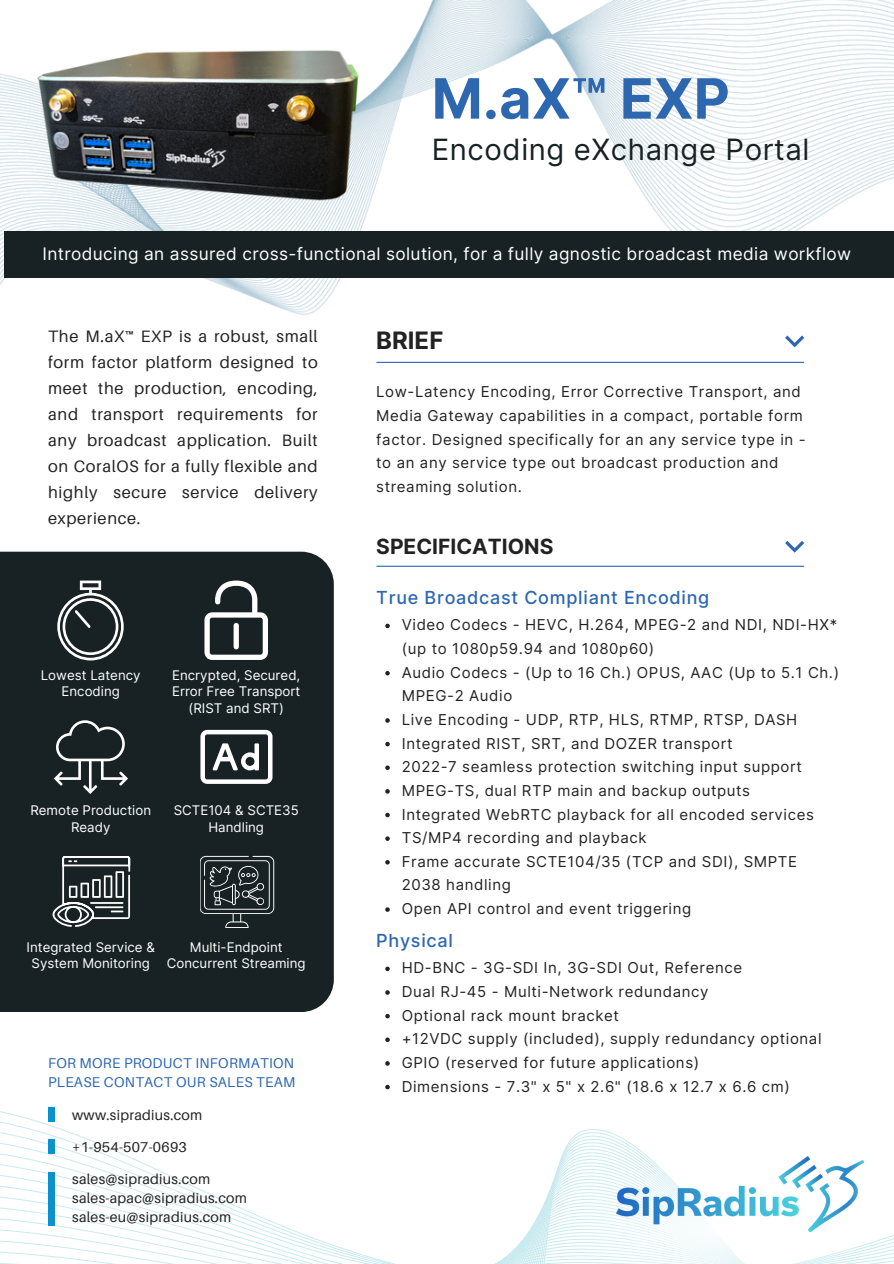
<style>
.page{position:relative;width:894px;height:1264px;background:#fff}
.page>*{position:absolute;margin:0;border:0;box-sizing:border-box;transform-origin:0 0}
.t1{font:700 55.65px "Inter";color:#2d67b0}
.t2{font:29.25px "Inter";letter-spacing:.02em;color:#182123}
.t3{font:700 24px "Inter";color:#222}
.t4{font:700 21px "Inter";color:#222}
.t5{font:500 18px "Inter";letter-spacing:.04em;color:#2d67b0}
.t6{font:17.25px "Inter";letter-spacing:.02em;color:#fff}
.t7{font:16.5px/25.8px "Aileron";letter-spacing:.04em;color:#222;text-align:justify}
.t8{font:15px/23.7px "Inter";letter-spacing:.04em;color:#222}
.t9{font:14.25px "Aileron";letter-spacing:.02em;color:#222}
.t10{font:14.25px/19.2px "Aileron";letter-spacing:.02em;color:#2d67b0}
.t11{font:13.35px/16.6px "Inter";color:#fff;text-align:center}
</style>
<div class="page">
<div style="left:0;top:551px;width:334px;height:461px;background:#182123"></div>
<img style="left:0;top:0;width:893px;height:315px">
<div style="left:4px;top:231px;width:889px;height:46px;background:#182123"></div>
<hr style="left:377px;top:362px;width:426px;height:1px;background:#2d67b0">
<hr style="left:377px;top:565px;width:426px;height:2px;background:#2d67b0">
<svg style="left:785px;top:335px;width:19px;height:12px"></svg>
<svg style="left:785px;top:541px;width:19px;height:11px"></svg>
<svg style="left:0;top:1121px;width:893px;height:142px"></svg>
<img style="left:616px;top:1156px;width:247px;height:75px">
<div style="left:48px;top:1107px;width:7px;height:14px;background:#0c90ce"></div>
<div style="left:48px;top:1139px;width:7px;height:14px;background:#0c90ce"></div>
<div style="left:48px;top:1172px;width:7px;height:53px;background:#0c90ce"></div>
<svg style="left:200px;top:730px;width:72px;height:54px"></svg>
<svg style="left:204px;top:580px;width:63px;height:80px"></svg>
<div style="left:233px;top:623px;width:6px;height:26px;background:#fff;border-radius:3px"></div>
<svg style="left:195px;top:852px;width:82px;height:78px;background:#373f40"></svg>
<svg style="left:57px;top:580px;width:67px;height:80px"></svg>
<svg style="left:54px;top:720px;width:74px;height:73px;background:#3d4546"></svg>
<svg style="left:51px;top:855px;width:79px;height:73px"></svg>
<img style="left:24px;top:13px;width:376px;height:215px">
<svg style="left:385px;top:623px;width:4px;height:5px"></svg>
<svg style="left:385px;top:671px;width:4px;height:4px"></svg>
<svg style="left:385px;top:718px;width:4px;height:4px"></svg>
<svg style="left:385px;top:742px;width:4px;height:4px"></svg>
<svg style="left:385px;top:765px;width:4px;height:5px"></svg>
<svg style="left:385px;top:789px;width:4px;height:4px"></svg>
<svg style="left:385px;top:812px;width:4px;height:5px"></svg>
<svg style="left:385px;top:836px;width:4px;height:5px"></svg>
<svg style="left:385px;top:860px;width:4px;height:4px"></svg>
<svg style="left:385px;top:907px;width:4px;height:4px"></svg>
<svg style="left:385px;top:966px;width:4px;height:5px"></svg>
<svg style="left:385px;top:990px;width:4px;height:4px"></svg>
<svg style="left:385px;top:1013px;width:4px;height:5px"></svg>
<svg style="left:385px;top:1037px;width:4px;height:5px"></svg>
<svg style="left:385px;top:1061px;width:4px;height:4px"></svg>
<svg style="left:385px;top:1084px;width:4px;height:5px"></svg>
<p class="t1" style="left:431px;top:65px;width:299px">M.aX™ EXP</p>
<p class="t2" style="left:431px;top:132px;width:379px">Encoding eXchange Portal</p>
<p class="t6" style="left:42px;top:244px;width:810px">Introducing an assured cross-functional solution, for a fully agnostic broadcast media workflow</p>
<p class="t7" style="left:48px;top:323px;width:271px">The M.aX™ EXP is a robust, small form factor platform designed to meet the production, encoding, and transport requirements for any broadcast application. Built on CoralOS for a fully flexible and highly secure service delivery experience.</p>
<p class="t11" style="left:41px;top:666px;width:101px">Lowest Latency<br>Encoding</p>
<p class="t11" style="left:172px;top:666px;width:130px">Encrypted, Secured,<br>Error Free Transport (RIST and SRT)</p>
<p class="t11" style="left:30px;top:802px;width:122px">Remote Production<br>Ready</p>
<p class="t11" style="left:174px;top:802px;width:126px">SCTE104 &amp; SCTE35<br>Handling</p>
<p class="t11" style="left:27px;top:938px;width:130px">Integrated Service &amp;<br>System Monitoring</p>
<p class="t11" style="left:167px;top:938px;width:140px">Multi-Endpoint<br>Concurrent Streaming</p>
<p class="t10" style="left:48px;top:1052px;width:249px">FOR MORE PRODUCT INFORMATION<br>PLEASE CONTACT OUR SALES TEAM</p>
<p class="t9" style="left:72px;top:1105px;width:132px">www.sipradius.com</p>
<p class="t9" style="left:72px;top:1138px;width:116px">+1-954-507-0693</p>
<p class="t9" style="left:72px;top:1170px;width:140px">sales@sipradius.com</p>
<p class="t9" style="left:72px;top:1189px;width:176px">sales-apac@sipradius.com</p>
<p class="t9" style="left:72px;top:1208px;width:160px">sales-eu@sipradius.com</p>
<p class="t3" style="left:376px;top:325px;width:69px">BRIEF</p>
<p class="t8" style="left:376px;top:380px;width:431px">Low-Latency Encoding, Error Corrective Transport, and Media Gateway capabilities in a compact, portable form factor. Designed specifically for an any service type in - to an any service type out broadcast production and streaming solution.</p>
<p class="t4" style="left:376px;top:533px;width:179px">SPECIFICATIONS</p>
<p class="t5" style="left:376px;top:586px;width:334px">True Broadcast Compliant Encoding</p>
<p class="t8" style="left:401px;top:613px;width:437px">Video Codecs - HEVC, H.264, MPEG-2 and NDI, NDI-HX* (up to 1080p59.94 and 1080p60)</p>
<p class="t8" style="left:401px;top:660px;width:439px">Audio Codecs - (Up to 16 Ch.) OPUS, AAC (Up to 5.1 Ch.)<br>MPEG-2 Audio</p>
<p class="t8" style="left:401px;top:707px;width:397px">Live Encoding - UDP, RTP, HLS, RTMP, RTSP, DASH</p>
<p class="t8" style="left:401px;top:731px;width:332px">Integrated RIST, SRT, and DOZER transport</p>
<p class="t8" style="left:401px;top:755px;width:401px">2022-7 seamless protection switching input support</p>
<p class="t8" style="left:401px;top:778px;width:350px">MPEG-TS, dual RTP main and backup outputs</p>
<p class="t8" style="left:401px;top:802px;width:413px">Integrated WebRTC playback for all encoded services</p>
<p class="t8" style="left:401px;top:825px;width:246px">TS/MP4 recording and playback</p>
<p class="t8" style="left:401px;top:849px;width:397px">Frame accurate SCTE104/35 (TCP and SDI), SMPTE<br>2038 handling</p>
<p class="t8" style="left:401px;top:896px;width:291px">Open API control and event triggering</p>
<p class="t5" style="left:376px;top:929px;width:78px">Physical</p>
<p class="t8" style="left:401px;top:956px;width:342px">HD-BNC - 3G-SDI In, 3G-SDI Out, Reference</p>
<p class="t8" style="left:401px;top:979px;width:308px">Dual RJ-45 - Multi-Network redundancy</p>
<p class="t8" style="left:401px;top:1003px;width:219px">Optional rack mount bracket</p>
<p class="t8" style="left:401px;top:1026px;width:421px">+12VDC supply (included), supply redundancy optional</p>
<p class="t8" style="left:401px;top:1050px;width:299px">GPIO (reserved for future applications)</p>
<p class="t8" style="left:401px;top:1074px;width:389px">Dimensions - 7.3" x 5" x 2.6" (18.6 x 12.7 x 6.6 cm)</p>
</div>
